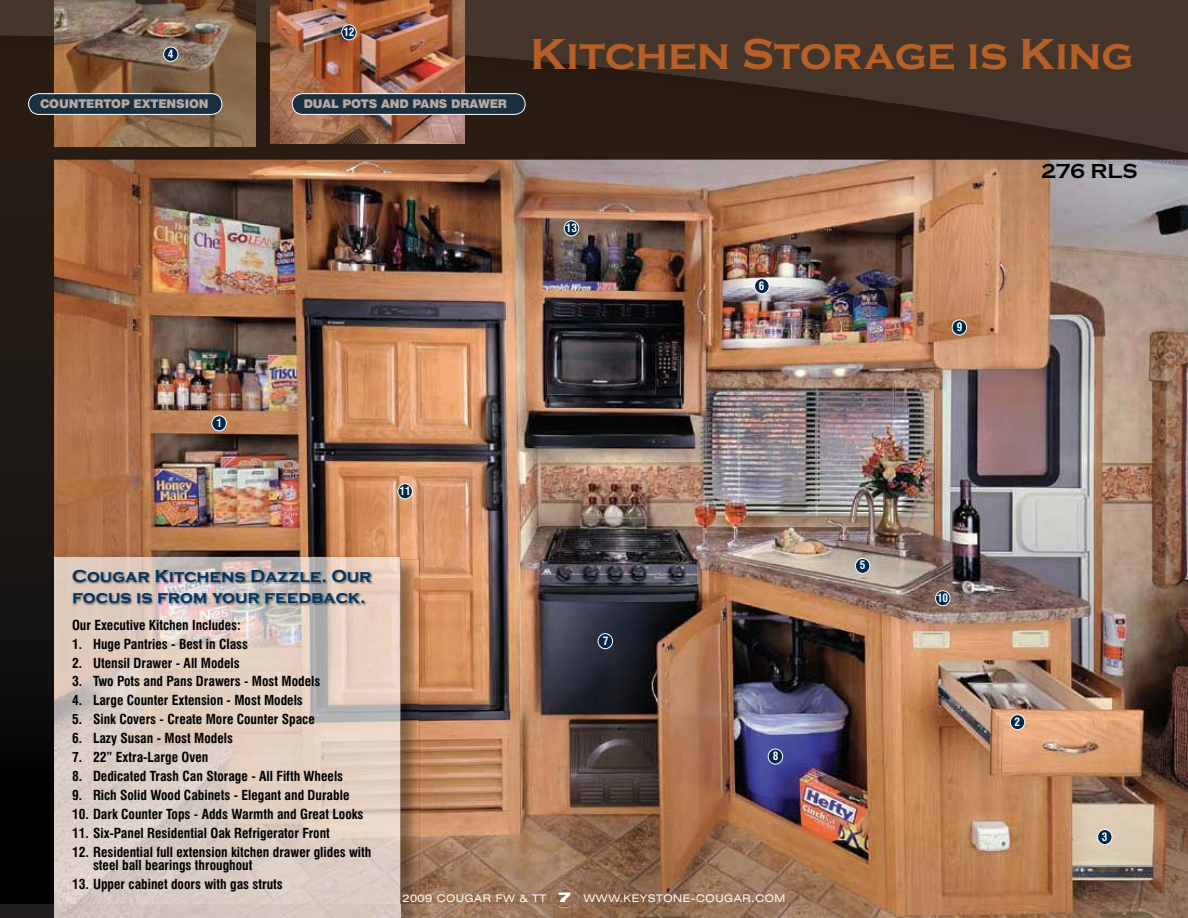
<style>
.page{position:relative;width:1188px;height:918px;background:#fff}
.page>*{position:absolute;margin:0;border:0;box-sizing:border-box;transform-origin:0 0}
.t1{font:700 45px "Copperplate Gothic";color:#b65f26}
.t2{font:700 21px "Copperplate Gothic";letter-spacing:-.01em;color:#000}
.t3{font:700 18px/21px "Copperplate Gothic";color:#003664}
.t4{font:700 condensed 13.5px/13.5px "Swiss 721 BT";color:#000}
.t5{font:900 12px "Swiss 721 BT";letter-spacing:-.01em;color:#b6a9a2}
.t6{font:700 condensed 11.4px "Swiss 721 BT";letter-spacing:-.01em;color:#fff}
.t7{font:700 condensed 11.25px "Swiss 721 BT";color:#fff}
.t8{font:expanded 10.5px "Swiss 721 BT";letter-spacing:.05em;color:#fff}
.s1{font-weight:900;font-size:13.5px}
</style>
<div class="page">
<img style="left:0;top:174px;width:54px;height:730px">
<img style="left:53px;top:174px;width:1px;height:420px">
<img style="left:54px;top:174px;width:1134px;height:744px">
<div style="left:212px;top:416px;width:14px;height:15px;background:#00274c;border-radius:50%"></div>
<div style="left:211px;top:415px;width:16px;height:16px;border:1px solid #fff;border-radius:50%"></div>
<div style="left:755px;top:279px;width:14px;height:15px;background:#00274c;border-radius:50%"></div>
<div style="left:754px;top:278px;width:16px;height:16px;border:1px solid #fff;border-radius:50%"></div>
<div style="left:598px;top:634px;width:15px;height:15px;background:#00274c;border-radius:50%"></div>
<div style="left:598px;top:633px;width:15px;height:16px;border:1px solid #fff;border-radius:50%"></div>
<div style="left:855px;top:558px;width:15px;height:15px;background:#00274c;border-radius:50%"></div>
<div style="left:855px;top:558px;width:15px;height:16px;border:1px solid #fff;border-radius:50%"></div>
<div style="left:1098px;top:830px;width:14px;height:15px;background:#00274c;border-radius:50%"></div>
<div style="left:1097px;top:829px;width:15px;height:16px;border:1px solid #fff;border-radius:50%"></div>
<div style="left:768px;top:749px;width:15px;height:15px;background:#00274c;border-radius:50%"></div>
<div style="left:768px;top:749px;width:15px;height:15px;border:1px solid #fff;border-radius:50%"></div>
<div style="left:1010px;top:715px;width:15px;height:15px;background:#00274c;border-radius:50%"></div>
<div style="left:1010px;top:714px;width:15px;height:16px;border:1px solid #fff;border-radius:50%"></div>
<div style="left:952px;top:320px;width:15px;height:15px;background:#00274c;border-radius:50%"></div>
<div style="left:952px;top:319px;width:15px;height:16px;border:1px solid #fff;border-radius:50%"></div>
<div style="left:398px;top:484px;width:14px;height:15px;background:#00274c;border-radius:50%"></div>
<div style="left:398px;top:483px;width:15px;height:16px;border:1px solid #fff;border-radius:50%"></div>
<div style="left:936px;top:591px;width:14px;height:15px;background:#00274c;border-radius:50%"></div>
<div style="left:935px;top:590px;width:15px;height:16px;border:1px solid #fff;border-radius:50%"></div>
<img style="left:401px;top:559px;width:18px;height:345px">
<img style="left:403px;top:894px;width:16px;height:8px">
<img style="left:54px;top:557px;width:347px;height:347px">
<img style="left:72px;top:570px;width:302px;height:36px">
<img style="left:0;top:51px;width:1188px;height:123px">
<img style="left:1042px;top:163px;width:95px;height:11px">
<div style="left:0;top:0;width:1188px;height:51px;background:#45352b"></div>
<img style="left:465px;top:50px;width:723px;height:53px">
<img style="left:863px;top:102px;width:325px;height:51px">
<img style="left:270px;top:0;width:195px;height:144px">
<img style="left:54px;top:0;width:201px;height:147px">
<div style="left:29px;top:94px;width:193px;height:20px;background:#1a2f40;border-radius:11px"></div>
<div style="left:28px;top:93px;width:194px;height:22px;border:1px solid #fff;border-radius:11px"></div>
<div style="left:292px;top:94px;width:233px;height:20px;background:#1a2f40;border-radius:11px"></div>
<div style="left:292px;top:93px;width:234px;height:22px;border:1px solid #fff;border-radius:11px"></div>
<img style="left:553px;top:908px;width:19px;height:10px">
<svg style="left:551px;top:889px;width:28px;height:19px"></svg>
<img style="left:0;top:904px;width:553px;height:14px">
<svg style="left:54px;top:904px;width:1px;height:14px"></svg>
<div style="left:342px;top:25px;width:14px;height:15px;background:#00274c;border-radius:50%"></div>
<div style="left:341px;top:24px;width:16px;height:16px;border:1px solid #fff;border-radius:50%"></div>
<div style="left:564px;top:221px;width:15px;height:15px;background:#00274c;border-radius:50%"></div>
<div style="left:564px;top:220px;width:15px;height:16px;border:1px solid #fff;border-radius:50%"></div>
<div style="left:164px;top:47px;width:14px;height:14px;background:#00274c;border-radius:50%"></div>
<div style="left:163px;top:47px;width:15px;height:15px;border:1px solid #fff;border-radius:50%"></div>
<p class="t7" style="left:168px;top:50px;width:7px">4</p>
<p class="t6" style="left:343px;top:27px;width:13px">12</p>
<p class="t5" style="left:40px;top:99px;width:170px">COUNTERTOP EXTENSION</p>
<p class="t5" style="left:304px;top:99px;width:205px">DUAL POTS AND PANS DRAWER</p>
<h1 class="t1" style="left:530px;top:27px;width:605px">Kitchen Storage is King</h1>
<p class="t6" style="left:566px;top:223px;width:13px">13</p>
<p class="t6" style="left:759px;top:281px;width:7px">6</p>
<p class="t6" style="left:957px;top:322px;width:7px">9</p>
<h2 class="t2" style="left:1041px;top:158px;width:98px">276 RLS</h2>
<p class="t6" style="left:216px;top:418px;width:7px">1</p>
<p class="t6" style="left:400px;top:486px;width:13px">11</p>
<h3 class="t3" style="left:72px;top:565px;width:301px">Cougar Kitchens Dazzle. Our focus is from your feedback.</h3>
<p class="t6" style="left:860px;top:561px;width:7px">5</p>
<p class="t6" style="left:937px;top:593px;width:13px">10</p>
<p class="t4" style="left:72px;top:619px;width:170px">Our Executive Kitchen Includes:</p>
<p class="t4" style="left:72px;top:638px;width:178px">1. Huge Pantries - Best in Class</p>
<p class="t4" style="left:72px;top:657px;width:169px">2. Utensil Drawer - All Models</p>
<p class="t4" style="left:72px;top:676px;width:250px">3. Two Pots and Pans Drawers - Most Models</p>
<p class="t4" style="left:72px;top:695px;width:232px">4. Large Counter Extension - Most Models</p>
<p class="t4" style="left:72px;top:714px;width:244px">5. Sink Covers - Create More Counter Space</p>
<p class="t4" style="left:72px;top:733px;width:163px">6. Lazy Susan - Most Models</p>
<p class="t4" style="left:72px;top:752px;width:138px">7. 22” Extra-Large Oven</p>
<p class="t4" style="left:72px;top:770px;width:273px">8. Dedicated Trash Can Storage - All Fifth Wheels</p>
<p class="t4" style="left:72px;top:789px;width:279px">9. Rich Solid Wood Cabinets - Elegant and Durable</p>
<p class="t4" style="left:72px;top:808px;width:293px">10. Dark Counter Tops - Adds Warmth and Great Looks</p>
<p class="t4" style="left:72px;top:827px;width:259px">11. Six-Panel Residential Oak Refrigerator Front</p>
<p class="t4" style="left:93px;top:846px;width:280px;text-indent:-21px">12. Residential full extension kitchen drawer glides with steel ball bearings throughout</p>
<p class="t4" style="left:72px;top:878px;width:212px">13. Upper cabinet doors with gas struts</p>
<p class="t6" style="left:603px;top:637px;width:7px">7</p>
<p class="t6" style="left:773px;top:752px;width:7px">8</p>
<p class="t8" style="left:403px;top:894px;width:384px">2009 COUGAR FW &amp; TT <span class="s1">7</span> WWW.KEYSTONE-COUGAR.COM</p>
<p class="t6" style="left:1015px;top:717px;width:7px">2</p>
<p class="t6" style="left:1102px;top:832px;width:7px">3</p>
</div>
